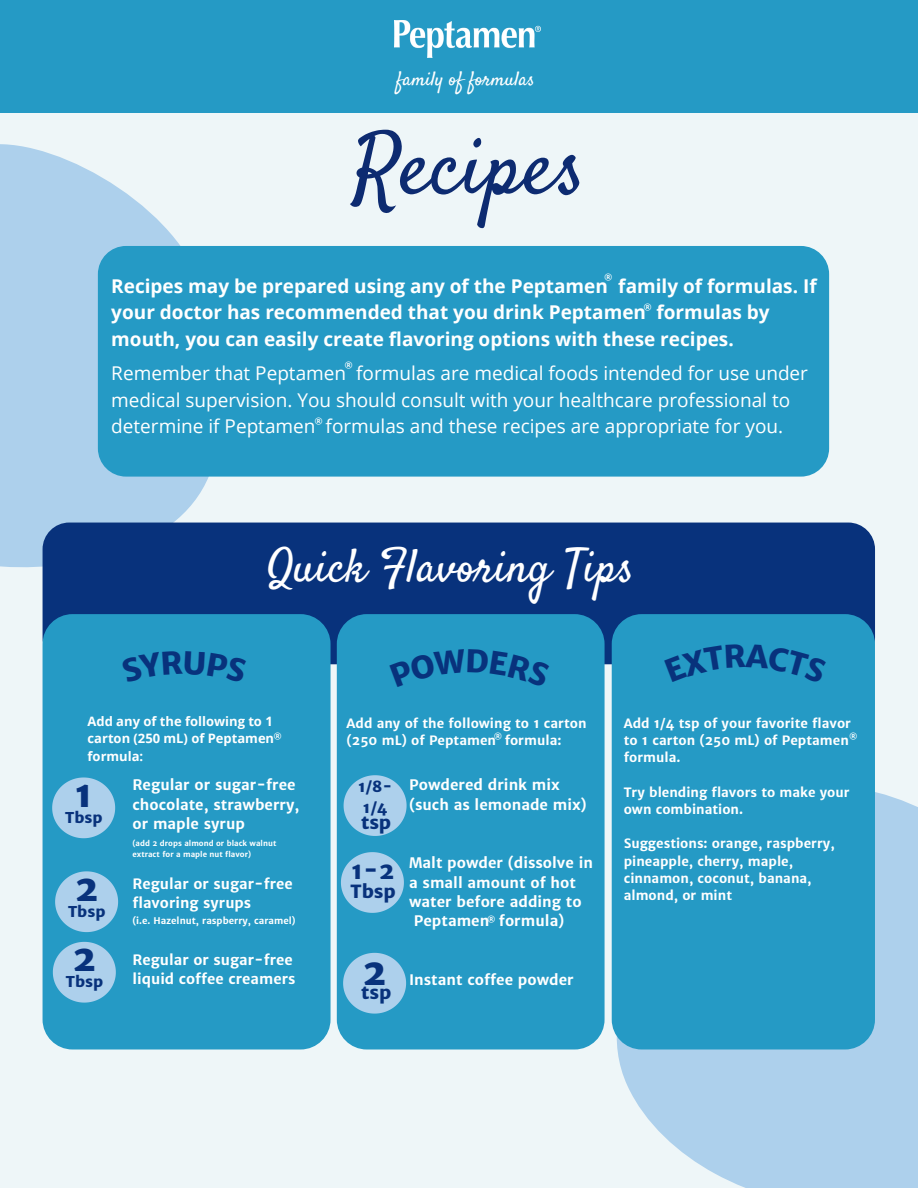
<style>
.page{position:relative;width:918px;height:1188px;background:#eef6f8}
.page>*{position:absolute;margin:0;border:0;box-sizing:border-box;transform-origin:0 0}
.t1{font:84.75px "Satisfy";color:#0d2b71}
.t2{font:46.8px "Satisfy";color:#fff}
.t3{font:800 36.45px "Merriweather Sans";color:#08327c}
.t4{font:800 36px "Merriweather Sans";color:#08327c}
.t5{font:800 23.4px "Merriweather Sans";color:#08327c}
.t6{font:19.8px "Satisfy";color:#fff}
.t7{font:19.05px/26.5px "Open Sans";color:#fff}
.t8{font:700 19.05px/26.5px "Open Sans";color:#fff}
.t9{font:800 18.15px "Merriweather Sans";color:#08327c}
.t10{font:800 15px/20.9px "Merriweather Sans";color:#08327c;text-align:center}
.t11{font:700 14.55px/19.5px "Merriweather Sans";color:#fff}
.t12{font:700 14.25px/19px "Merriweather Sans";color:#fff}
.t13{font:700 13.05px/17.2px "Open Sans";color:#fff;text-align:justify}
.t14{font:700 12.9px/17.2px "Merriweather Sans";color:#fff}
.t15{font:700 9.3px "Merriweather Sans";color:#fff}
.t16{font:700 8.25px "Merriweather Sans";color:#fff}
.t17{font:700 7.5px/10.1px "Merriweather Sans";color:#fff}
</style>
<div class="page">
<svg style="left:611px;top:786px;width:307px;height:402px;background:#b5d4ed"></svg>
<svg style="left:0;top:144px;width:225px;height:436px;fill:#add0ec"></svg>
<div style="left:43px;top:523px;width:832px;height:141px;background:#08327c;border-radius:27px"></div>
<div style="left:0;top:0;width:918px;height:112px;background:#259ac5"></div>
<img style="left:395px;top:20px;width:146px;height:37px">
<div style="left:98px;top:246px;width:731px;height:231px;background:#259ac5;border-radius:28px"></div>
<div style="left:43px;top:614px;width:288px;height:435px;background:#259ac5;border-radius:30px"></div>
<svg style="left:52px;top:777px;width:63px;height:61px"></svg>
<div style="left:337px;top:614px;width:268px;height:435px;background:#259ac5;border-radius:30px"></div>
<svg style="left:344px;top:775px;width:63px;height:61px"></svg>
<svg style="left:341px;top:852px;width:63px;height:61px"></svg>
<svg style="left:343px;top:953px;width:63px;height:61px"></svg>
<div style="left:612px;top:614px;width:263px;height:435px;background:#259ac5;border-radius:30px"></div>
<svg style="left:55px;top:871px;width:63px;height:61px"></svg>
<svg style="left:53px;top:942px;width:63px;height:61px"></svg>
<p class="t6" style="left:397px;top:67px;width:140px">family of formulas</p>
<p class="t1" style="left:353px;top:113px;width:234px">Recipes</p>
<p class="t16" style="left:604px;top:273px;width:10px">®</p>
<p class="t8" style="left:111px;top:272px;width:707px">Recipes may be prepared using any of the Peptamen family of formulas. If your doctor has recommended that you drink Peptamen formulas by mouth, you can easily create flavoring options with these recipes.</p>
<p class="t7" style="left:111px;top:359px;width:698px">Remember that Peptamen formulas are medical foods intended for use under medical supervision. You should consult with your healthcare professional to determine if Peptamen formulas and these recipes are appropriate for you.</p>
<p class="t16" style="left:643px;top:303px;width:10px">®</p>
<p class="t16" style="left:344px;top:360px;width:10px">®</p>
<p class="t16" style="left:314px;top:417px;width:10px">®</p>
<p class="t2" style="left:267px;top:537px;width:369px">Quick Flavoring Tips</p>
<p class="t13" style="left:88px;top:712px;width:188px">Add any of the following to 1 carton (250 mL) of Peptamen formula:</p>
<p class="t11" style="left:132px;top:775px;width:169px">Regular or sugar-free chocolate, strawberry, or maple syrup</p>
<p class="t14" style="left:347px;top:714px;width:242px">Add any of the following to 1 carton (250 mL) of Peptamen formula:</p>
<p class="t11" style="left:409px;top:775px;width:179px">Powdered drink mix (such as lemonade mix)</p>
<p class="t14" style="left:624px;top:714px;width:229px">Add 1/4 tsp of your favorite flavor to 1 carton (250 mL) of Peptamen formula.</p>
<p class="t14" style="left:624px;top:783px;width:228px">Try blending flavors to make your own combination.</p>
<p class="t14" style="left:624px;top:835px;width:213px">Suggestions: orange, raspberry, pineapple, cherry, maple,</p>
<p class="t14" style="left:624px;top:870px;width:189px">cinnamon, coconut, banana, almond, or mint</p>
<p class="t16" style="left:273px;top:732px;width:10px">®</p>
<p class="t16" style="left:494px;top:732px;width:10px">®</p>
<p class="t16" style="left:849px;top:732px;width:10px">®</p>
<p class="t10" style="left:358px;top:776px;width:36px">1/8-<br>1/4</p>
<p class="t9" style="left:361px;top:811px;width:32px">tsp</p>
<p class="t5" style="left:351px;top:856px;width:45px">1-2</p>
<p class="t9" style="left:351px;top:880px;width:47px">Tbsp</p>
<p class="t4" style="left:75px;top:771px;width:20px">1</p>
<p class="t10" style="left:65px;top:807px;width:39px">Tbsp</p>
<p class="t17" style="left:132px;top:839px;width:145px">(add 2 drops almond or black walnut extract for a maple nut flavor)</p>
<p class="t12" style="left:132px;top:874px;width:162px">Regular or sugar-free flavoring syrups</p>
<p class="t11" style="left:409px;top:853px;width:185px">Malt powder (dissolve in a small amount of hot water before adding to</p>
<p class="t11" style="left:414px;top:912px;width:152px">Peptamen formula)</p>
<p class="t4" style="left:74px;top:865px;width:26px">2</p>
<p class="t10" style="left:68px;top:901px;width:39px">Tbsp</p>
<p class="t16" style="left:487px;top:915px;width:10px">®</p>
<p class="t15" style="left:132px;top:915px;width:165px">(i.e. Hazelnut, raspberry, caramel)</p>
<p class="t4" style="left:72px;top:936px;width:26px">2</p>
<p class="t10" style="left:66px;top:971px;width:39px">Tbsp</p>
<p class="t12" style="left:132px;top:950px;width:165px">Regular or sugar-free liquid coffee creamers</p>
<p class="t3" style="left:362px;top:949px;width:27px">2</p>
<p class="t9" style="left:361px;top:981px;width:32px">tsp</p>
<p class="t11" style="left:409px;top:970px;width:166px">Instant coffee powder</p>
</div>
